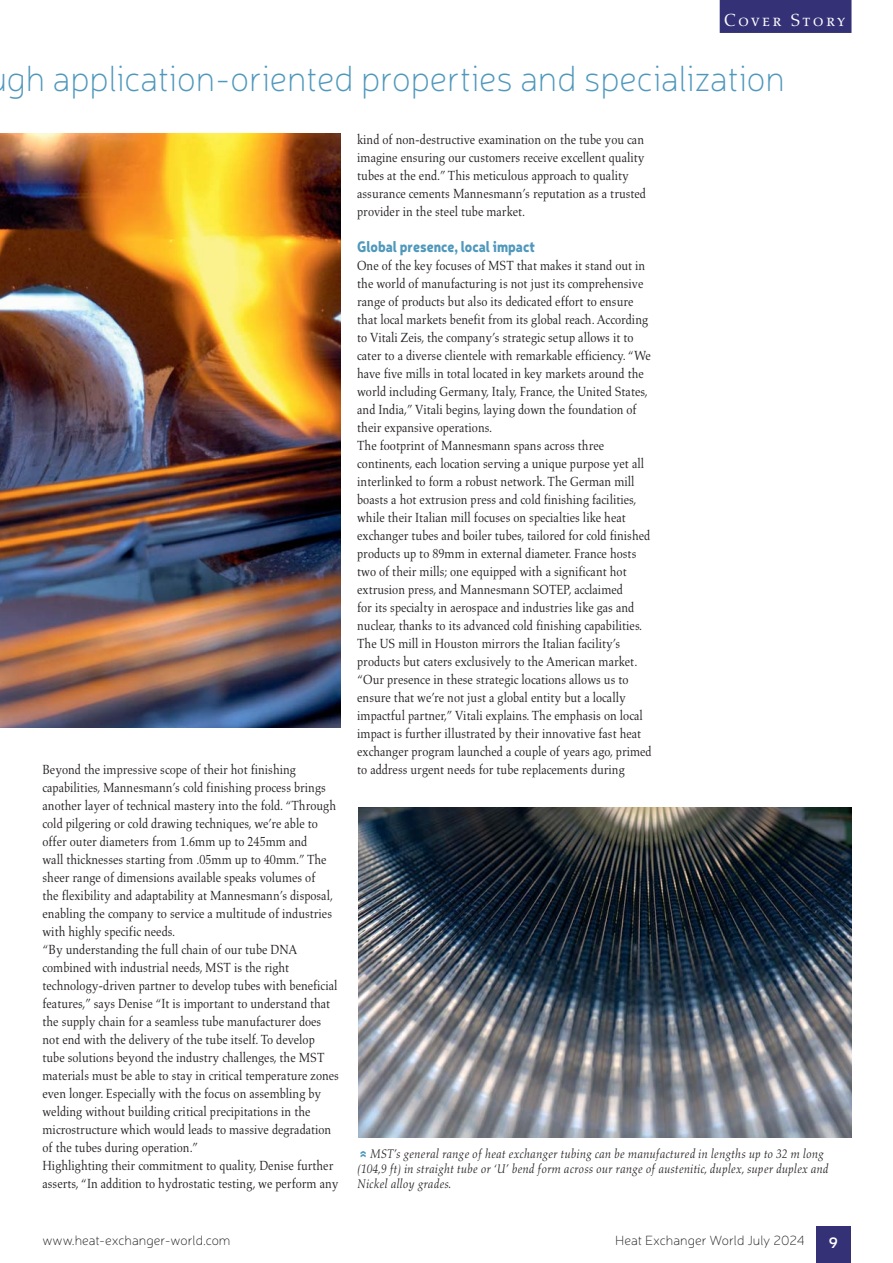
<style>
.page{position:relative;width:893px;height:1263px;background:#fff}
.page>*{position:absolute;margin:0;border:0;box-sizing:border-box;transform-origin:0 0}
.t1{font:100 36px "Neris";color:#4f98bc}
.t2{font:18px "Aldus Roman SC";letter-spacing:.125em;color:#fff}
.t3{font:900 15px "Neris";color:#4f98bc;scale:.9 1}
.t4{font:600 15px "Neris";color:#fff}
.t5{font:13.5px/18px "Aldus";color:#231f20;scale:.9 1}
.t6{font:100 13.5px "Neris";color:#231f20}
.t7{font:italic 12.75px/15px "Aldus";color:#231f20;scale:.9 1}
</style>
<div class="page">
<div style="left:720px;top:0;width:131px;height:33px;background:#343177"></div>
<div style="left:816px;top:1227px;width:34px;height:36px;background:#343177"></div>
<img style="left:0;top:134px;width:340px;height:594px">
<img style="left:358px;top:807px;width:494px;height:330px">
<h2 class="t2" style="left:724px;top:12px;width:123px">Cover Story</h2>
<h1 class="t1" style="left:7px;top:65px;width:779px">gh application-oriented properties and specialization</h1>
<p class="t5" style="left:43px;top:762px;width:331px">Beyond the impressive scope of their hot finishing capabilities, Mannesmann’s cold finishing process brings another layer of technical mastery into the fold. “Through cold pilgering or cold drawing techniques, we’re able to offer outer diameters from 1.6mm up to 245mm and<br>wall thicknesses starting from .05mm up to 40mm.” The sheer range of dimensions available speaks volumes of<br>the flexibility and adaptability at Mannesmann’s disposal, enabling the company to service a multitude of industries with highly specific needs.<br>“By understanding the full chain of our tube DNA combined with industrial needs, MST is the right technology-driven partner to develop tubes with beneficial features,” says Denise “It is important to understand that the supply chain for a seamless tube manufacturer does not end with the delivery of the tube itself. To develop tube solutions beyond the industry challenges, the MST materials must be able to stay in critical temperature zones even longer. Especially with the focus on assembling by welding without building critical precipitations in the microstructure which would leads to massive degradation of the tubes during operation.”<br>Highlighting their commitment to quality, Denise further asserts, “In addition to hydrostatic testing, we perform any</p>
<p class="t5" style="left:357px;top:132px;width:322px">kind of non-destructive examination on the tube you can imagine ensuring our customers receive excellent quality tubes at the end.” This meticulous approach to quality assurance cements Mannesmann’s reputation as a trusted provider in the steel tube market.</p>
<p class="t3" style="left:357px;top:240px;width:199px">Global presence, local impact</p>
<p class="t5" style="left:357px;top:258px;width:329px">One of the key focuses of MST that makes it stand out in the world of manufacturing is not just its comprehensive range of products but also its dedicated effort to ensure that local markets benefit from its global reach. According to Vitali Zeis, the company’s strategic setup allows it to cater to a diverse clientele with remarkable efficiency. “We have five mills in total located in key markets around the world including Germany, Italy, France, the United States, and India,” Vitali begins, laying down the foundation of their expansive operations.<br>The footprint of Mannesmann spans across three continents, each location serving a unique purpose yet all interlinked to form a robust network. The German mill boasts a hot extrusion press and cold finishing facilities, while their Italian mill focuses on specialties like heat exchanger tubes and boiler tubes, tailored for cold finished products up to 89mm in external diameter. France hosts two of their mills; one equipped with a significant hot extrusion press, and Mannesmann SOTEP, acclaimed<br>for its specialty in aerospace and industries like gas and nuclear, thanks to its advanced cold finishing capabilities.<br>The US mill in Houston mirrors the Italian facility’s products but caters exclusively to the American market. “Our presence in these strategic locations allows us to ensure that we’re not just a global entity but a locally impactful partner,” Vitali explains. The emphasis on local impact is further illustrated by their innovative fast heat exchanger program launched a couple of years ago, primed to address urgent needs for tube replacements during</p>
<p class="t7" style="left:357px;top:1147px;width:525px;text-indent:13px">MST’s general range of heat exchanger tubing can be manufactured in lengths up to 32 m long (104,9 ft) in straight tube or ‘U’ bend form across our range of austenitic, duplex, super duplex and<br>Nickel alloy grades.</p>
<p class="t6" style="left:43px;top:1235px;width:190px">www.heat-exchanger-world.com</p>
<p class="t6" style="left:615px;top:1235px;width:191px">Heat Exchanger World July 2024</p>
<p class="t4" style="left:829px;top:1237px;width:11px">9</p>
</div>
